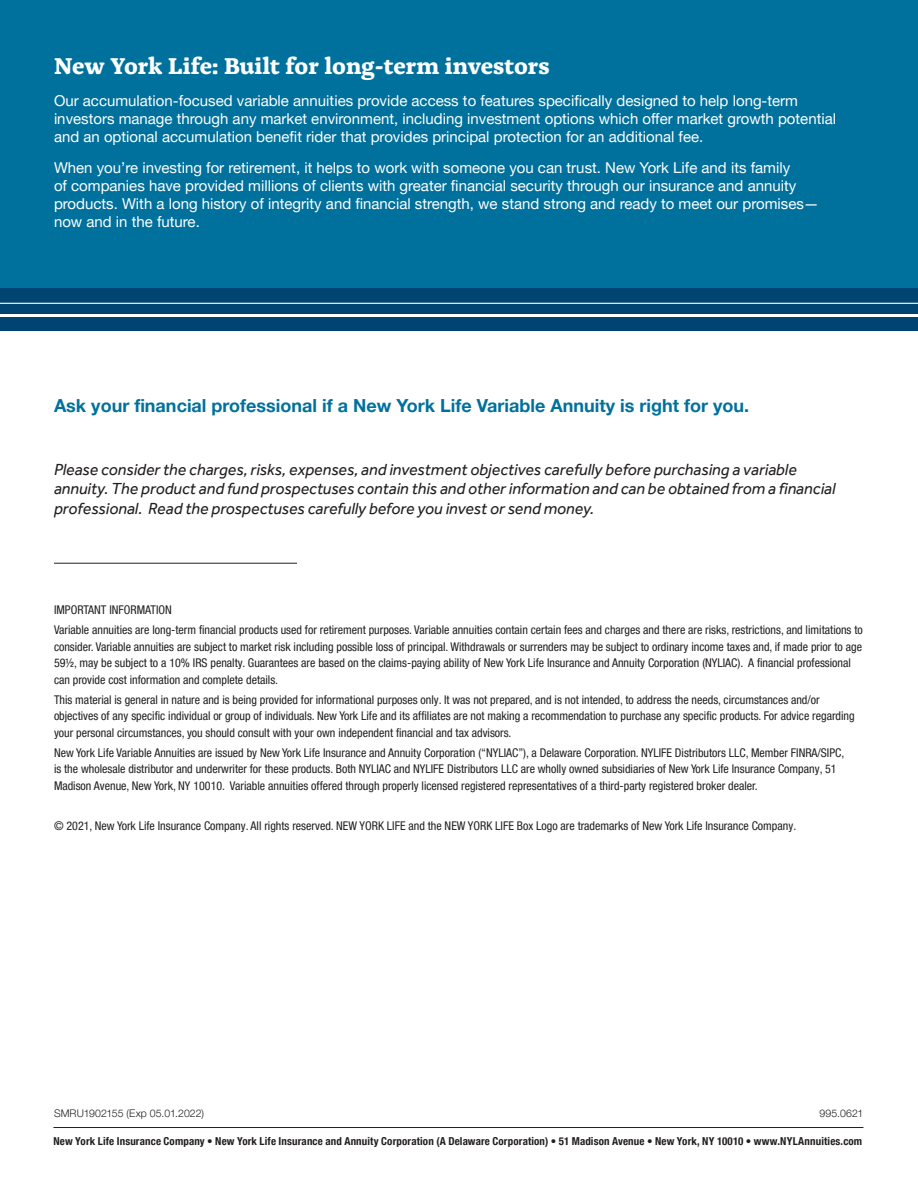
<style>
.page{position:relative;width:918px;height:1188px;background:#fff}
.page>*{position:absolute;margin:0;border:0;box-sizing:border-box;transform-origin:0 0}
.t1{font:700 24px "Alda Pro";color:#fff}
.t2{font:700 18px "Helvetica Neue LT Pro";color:#00719c}
.Paragraph_titles{font:italic 16.5px/19.5px "Effra Pro";color:#231f20}
.t3{font:15px/18px "Helvetica Neue LT Pro";color:#fff}
.Foot_notes{font:condensed 12px/16.5px "Helvetica Neue LT Pro";color:#231f20}
.Icon_anchor_line{font:700 condensed 10.95px "Helvetica Neue LT Pro";letter-spacing:.01em;color:#231f20}
.Icon_anchor_line-2{font:300 10.5px "Helvetica Neue LT Pro";letter-spacing:.01em;color:#231f20}
</style>
<div class="page">
<div style="left:0;top:0;width:918px;height:331px;background:#00719c"></div>
<div style="left:0;top:288px;width:918px;height:43px;background:#004571"></div>
<hr style="left:0;top:314px;width:918px;height:3px;background:#fff">
<hr style="left:0;top:303px;width:918px;height:1px;background:#fff">
<hr style="left:54px;top:563px;width:243px;height:1px;background:#231f20">
<hr style="left:53px;top:1127px;width:810px;height:1px;background:#231f20">
<p class="t1" style="left:54px;top:47px;width:497px">New York Life: Built for long-term investors</p>
<p class="t3" style="left:54px;top:91px;width:784px">Our accumulation-focused variable annuities provide access to features specifically designed to help long-term investors manage through any market environment, including investment options which offer market growth potential and an optional accumulation benefit rider that provides principal protection for an additional fee.</p>
<p class="t3" style="left:54px;top:159px;width:766px">When you’re investing for retirement, it helps to work with someone you can trust. New York Life and its family<br>of companies have provided millions of clients with greater financial security through our insurance and annuity products. With a long history of integrity and financial strength, we stand strong and ready to meet our promises— now and in the future.</p>
<p class="t2" style="left:54px;top:395px;width:697px">Ask your financial professional if a New York Life Variable Annuity is right for you.</p>
<p class="Paragraph_titles" style="left:54px;top:459px;width:783px">Please consider the charges, risks, expenses, and investment objectives carefully before purchasing a variable annuity. The product and fund prospectuses contain this and other information and can be obtained from a financial professional. Read the prospectuses carefully before you invest or send money.</p>
<p class="Foot_notes" style="left:54px;top:602px;width:119px">IMPORTANT INFORMATION</p>
<p class="Foot_notes" style="left:54px;top:622px;width:810px">Variable annuities are long-term financial products used for retirement purposes. Variable annuities contain certain fees and charges and there are risks, restrictions, and limitations to consider. Variable annuities are subject to market risk including possible loss of principal. Withdrawals or surrenders may be subject to ordinary income taxes and, if made prior to age 59½, may be subject to a 10% IRS penalty. Guarantees are based on the claims-paying ability of New York Life Insurance and Annuity Corporation (NYLIAC). A financial professional can provide cost information and complete details.</p>
<p class="Foot_notes" style="left:54px;top:691px;width:802px">This material is general in nature and is being provided for informational purposes only. It was not prepared, and is not intended, to address the needs, circumstances and/or objectives of any specific individual or group of individuals. New York Life and its affiliates are not making a recommendation to purchase any specific products. For advice regarding your personal circumstances, you should consult with your own independent financial and tax advisors.</p>
<p class="Foot_notes" style="left:54px;top:744px;width:792px">New York Life Variable Annuities are issued by New York Life Insurance and Annuity Corporation (“NYLIAC”), a Delaware Corporation. NYLIFE Distributors LLC, Member FINRA/SIPC, is the wholesale distributor and underwriter for these products. Both NYLIAC and NYLIFE Distributors LLC are wholly owned subsidiaries of New York Life Insurance Company, 51<br>Madison Avenue, New York, NY 10010. Variable annuities offered through properly licensed registered representatives of a third-party registered broker dealer.</p>
<p class="Foot_notes" style="left:54px;top:817px;width:744px">© 2021, New York Life Insurance Company. All rights reserved. NEW YORK LIFE and the NEW YORK LIFE Box Logo are trademarks of New York Life Insurance Company.</p>
<p class="Icon_anchor_line-2" style="left:54px;top:1107px;width:152px">SMRU1902155 (Exp 05.01.2022)</p>
<p class="Icon_anchor_line-2" style="left:820px;top:1107px;width:45px">995.0621</p>
<p class="Icon_anchor_line" style="left:53px;top:1135px;width:810px">New York Life Insurance Company • New York Life Insurance and Annuity Corporation (A Delaware Corporation) • 51 Madison Avenue • New York, NY 10010 • www.NYLAnnuities.com</p>
</div>
